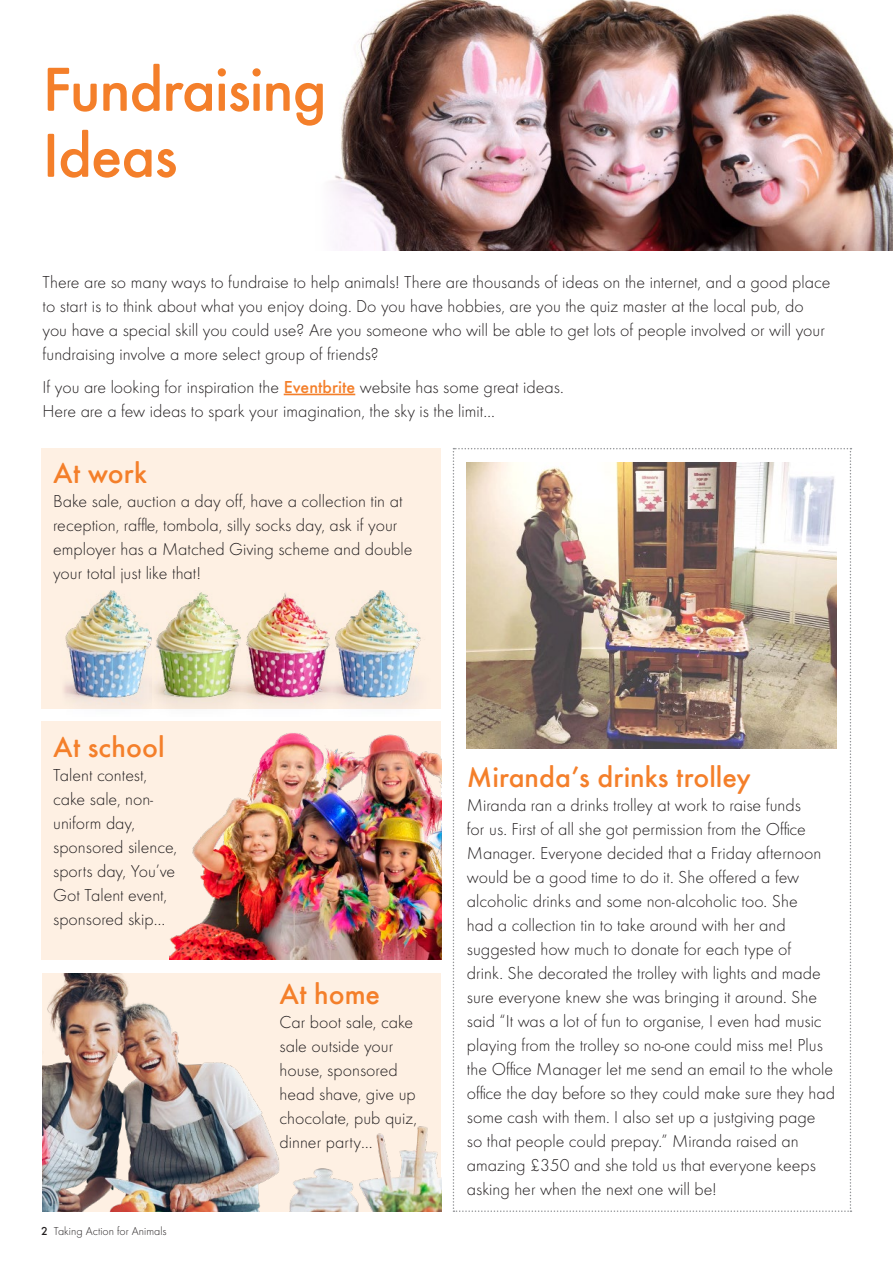
<style>
.page{position:relative;width:893px;height:1263px;background:#fff}
.page>*{position:absolute;margin:0;border:0;box-sizing:border-box;transform-origin:0 0}
.t1{font:500 64.5px/66px "Futura Round";letter-spacing:-.02em;color:#f47f2a}
.t2{font:500 30px "Futura Round";color:#f47f2a}
.t3{font:300 18px/24px "Futura Round";color:#231f20}
.t4{font:300 12px "Futura Round";color:#231f20}
.s1{font-weight:500;color:#f47f2a}
.s2{font-weight:500}
</style>
<div class="page">
<div style="left:42px;top:448px;width:399px;height:260px;background:#fef0e3"></div>
<img style="left:65px;top:590px;width:366px;height:119px">
<svg style="left:453px;top:448px;width:398px;height:764px"></svg>
<img style="left:330px;top:0;width:563px;height:251px">
<img style="left:43px;top:973px;width:398px;height:239px">
<div style="left:42px;top:722px;width:399px;height:238px;background:#fef0e3"></div>
<img style="left:169px;top:733px;width:272px;height:226px">
<img style="left:467px;top:462px;width:370px;height:286px">
<hr style="left:284px;top:394px;width:71px;height:1px;background:#f47f2a">
<p class="t1" style="left:43px;top:51px;width:286px">Fundraising<br>Ideas</p>
<p class="t3" style="left:43px;top:270px;width:789px">There are so many ways to fundraise to help animals! There are thousands of ideas on the internet, and a good place to start is to think about what you enjoy doing. Do you have hobbies, are you the quiz master at the local pub, do you have a special skill you could use? Are you someone who will be able to get lots of people involved or will your fundraising involve a more select group of friends?</p>
<p class="t3" style="left:43px;top:374px;width:523px">If you are looking for inspiration the <span class="s1">Eventbrite</span> website has some great ideas.<br>Here are a few ideas to spark your imagination, the sky is the limit…</p>
<p class="t2" style="left:53px;top:450px;width:96px">At work</p>
<p class="t3" style="left:53px;top:488px;width:361px">Bake sale, auction a day off, have a collection tin at reception, raffle, tombola, silly socks day, ask if your employer has a Matched Giving scheme and double your total just like that!</p>
<p class="t2" style="left:53px;top:725px;width:113px">At school</p>
<p class="t3" style="left:53px;top:763px;width:125px">Talent contest, cake sale, non&shy;uniform day, sponsored silence, sports day, You’ve<br>Got Talent event, sponsored skip…</p>
<p class="t4" style="left:41px;top:1223px;width:127px"><span class="s2">2</span> Taking Action for Animals</p>
<p class="t2" style="left:280px;top:972px;width:102px">At home</p>
<p class="t3" style="left:280px;top:1009px;width:139px">Car boot sale, cake sale outside your house, sponsored head shave, give up chocolate, pub quiz, dinner party…</p>
<p class="t2" style="left:467px;top:755px;width:286px">Miranda’s drinks trolley</p>
<p class="t3" style="left:467px;top:793px;width:369px">Miranda ran a drinks trolley at work to raise funds<br>for us. First of all she got permission from the Office Manager. Everyone decided that a Friday afternoon would be a good time to do it. She offered a few alcoholic drinks and some non-alcoholic too. She<br>had a collection tin to take around with her and suggested how much to donate for each type of<br>drink. She decorated the trolley with lights and made sure everyone knew she was bringing it around. She said “It was a lot of fun to organise, I even had music playing from the trolley so no-one could miss me! Plus the Office Manager let me send an email to the whole office the day before so they could make sure they had some cash with them. I also set up a justgiving page so that people could prepay.” Miranda raised an amazing £350 and she told us that everyone keeps asking her when the next one will be!</p>
</div>
